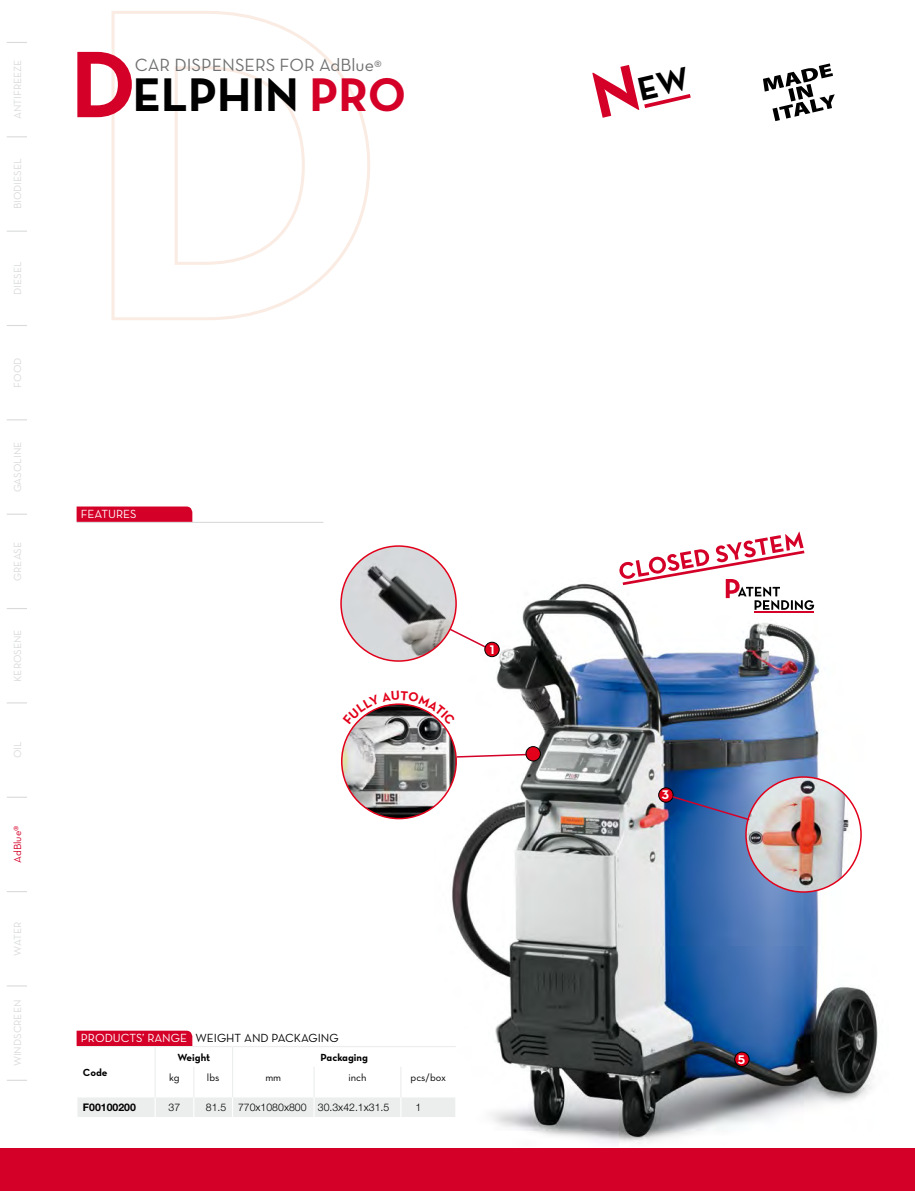
<style>
.page{position:relative;width:915px;height:1191px;background:#fff}
.page>*{position:absolute;margin:0;border:0;box-sizing:border-box;transform-origin:0 0}
.t1{font:48px "Neutraface Text Bold Alt";color:#000}
.t2{font:18px "Neutraface Text Book Alt";color:#707172}
.t3{font:12.75px "Neutraface Text Bold Alt";color:#fff}
.t4{font:12px "Neutraface Text Book Alt";color:#000}
.t5{font:12px "Neutraface Text Book Alt";color:#fff}
.t6{font:10.5px "Neutraface Text Book Alt";color:#d9dadb}
.t7{font:300 10.5px "Helvetica Neue LT Std";color:#000}
.t8{font:10.5px "Neutraface Text Bold Alt";color:#000}
.t9{font:10.5px "Neutraface Text Book Alt";color:#000}
.t10{font:700 10.5px "Helvetica Neue LT Std";color:#000}
.t11{font:10.5px "Neutraface Text Book Alt";color:#d40028}
.s1{font-size:96px;color:#d40028}
.s2{color:#d40028}
.s3{font-size:15px}
.s4{color:#fff}
</style>
<div class="page">
<div style="left:0;top:1148px;width:914px;height:43px;background:#d40028"></div>
<svg style="left:763px;top:63px;width:72px;height:59px"></svg>
<img style="left:434px;top:577px;width:444px;height:566px">
<svg style="left:7px;top:1079px;width:20px;height:1px"></svg>
<svg style="left:7px;top:985px;width:20px;height:1px"></svg>
<svg style="left:7px;top:891px;width:20px;height:1px"></svg>
<hr style="left:7px;top:796px;width:20px;height:2px;background:#d9dadb">
<svg style="left:7px;top:702px;width:20px;height:1px"></svg>
<svg style="left:7px;top:608px;width:20px;height:1px"></svg>
<hr style="left:7px;top:513px;width:20px;height:2px;background:#d9dadb">
<svg style="left:7px;top:419px;width:20px;height:1px"></svg>
<svg style="left:7px;top:325px;width:20px;height:1px"></svg>
<svg style="left:7px;top:231px;width:20px;height:1px"></svg>
<svg style="left:7px;top:136px;width:20px;height:1px"></svg>
<svg style="left:7px;top:42px;width:20px;height:1px"></svg>
<svg style="left:111px;top:11px;width:259px;height:309px"></svg>
<hr style="left:77px;top:522px;width:246px;height:1px;background:#d9dadb">
<svg style="left:77px;top:506px;width:115px;height:16px;background:#d50b31"></svg>
<hr style="left:754px;top:611px;width:59px;height:2px;background:#d40028">
<svg style="left:618px;top:531px;width:196px;height:79px"></svg>
<div style="left:658px;top:788px;width:14px;height:14px;background:#e2001a;border-radius:50%"></div>
<div style="left:658px;top:787px;width:15px;height:15px;border:1px solid #000;border-radius:50%"></div>
<hr style="left:155px;top:1046px;width:39px;height:1px;background:#eceded">
<hr style="left:194px;top:1046px;width:38px;height:1px;background:#eceded">
<hr style="left:232px;top:1046px;width:82px;height:1px;background:#eceded">
<hr style="left:314px;top:1046px;width:87px;height:1px;background:#eceded">
<hr style="left:401px;top:1046px;width:54px;height:1px;background:#eceded">
<hr style="left:313px;top:1066px;width:1px;height:31px;background:#eceded">
<hr style="left:400px;top:1066px;width:1px;height:31px;background:#eceded">
<svg style="left:232px;top:1047px;width:1px;height:19px"></svg>
<hr style="left:154px;top:1066px;width:2px;height:31px;background:#eceded">
<hr style="left:193px;top:1066px;width:1px;height:31px;background:#eceded">
<hr style="left:232px;top:1066px;width:1px;height:31px;background:#eceded">
<div style="left:77px;top:1097px;width:379px;height:20px;background:#eceded"></div>
<svg style="left:77px;top:1030px;width:115px;height:36px"></svg>
<img style="left:341px;top:704px;width:115px;height:114px;border-radius:57px">
<img style="left:341px;top:546px;width:115px;height:115px;border-radius:57px">
<div style="left:340px;top:545px;width:116px;height:117px;border:2px solid #e2001a;border-radius:50%"></div>
<img style="left:745px;top:777px;width:115px;height:115px;border-radius:57px">
<div style="left:745px;top:776px;width:116px;height:116px;border:2px solid #e2001a;border-radius:50%"></div>
<div style="left:734px;top:1052px;width:14px;height:14px;background:#e2001a;border-radius:50%"></div>
<div style="left:734px;top:1051px;width:15px;height:15px;border:1px solid #000;border-radius:50%"></div>
<svg style="left:448px;top:627px;width:39px;height:22px"></svg>
<svg style="left:670px;top:795px;width:80px;height:26px;background:#395c9f"></svg>
<svg style="left:455px;top:753px;width:71px;height:5px"></svg>
<div style="left:484px;top:642px;width:15px;height:14px;background:#e2001a;border-radius:50%"></div>
<div style="left:484px;top:642px;width:15px;height:15px;border:1px solid #000;border-radius:50%"></div>
<div style="left:525px;top:746px;width:15px;height:15px;background:#e2001a;border-radius:50%"></div>
<div style="left:525px;top:746px;width:15px;height:15px;border:1px solid #000;border-radius:50%"></div>
<svg style="left:644px;top:94px;width:46px;height:14px"></svg>
<svg style="left:354px;top:691px;width:101px;height:34px"></svg>
<h1 class="t1" style="left:70px;top:64px;width:337px"><span class="s1">D</span>ELPHIN <span class="s2">PRO</span></h1>
<p class="t6" style="left:11px;top:119px;width:61px;rotate:-90deg">ANTIFREEZE</p>
<h2 class="t2" style="left:135px;top:53px;width:248px">CAR DISPENSERS FOR AdBlue<span class="s3">®</span></h2>
<p class="t6" style="left:11px;top:209px;width:52px;rotate:-90deg">BIODIESEL</p>
<p class="t6" style="left:11px;top:295px;width:35px;rotate:-90deg">DIESEL</p>
<p class="t6" style="left:11px;top:387px;width:31px;rotate:-90deg">FOOD</p>
<p class="t6" style="left:11px;top:492px;width:52px;rotate:-90deg">GASOLINE</p>
<p class="t6" style="left:11px;top:581px;width:40px;rotate:-90deg">GREASE</p>
<p class="t6" style="left:11px;top:682px;width:54px;rotate:-90deg">KEROSENE</p>
<p class="t6" style="left:11px;top:758px;width:18px;rotate:-90deg">OIL</p>
<p class="t11" style="left:11px;top:863px;width:39px;rotate:-90deg">AdBlue®</p>
<p class="t6" style="left:11px;top:955px;width:35px;rotate:-90deg">WATER</p>
<p class="t6" style="left:11px;top:1066px;width:68px;rotate:-90deg">WINDSCREEN</p>
<p class="t5" style="left:81px;top:506px;width:57px">FEATURES</p>
<p class="t4" style="left:81px;top:1030px;width:259px"><span class="s4">PRODUCTS’ RANGE</span> WEIGHT AND PACKAGING</p>
<p class="t8" style="left:83px;top:1065px;width:26px">Code</p>
<p class="t8" style="left:177px;top:1050px;width:34px">Weight</p>
<p class="t8" style="left:320px;top:1050px;width:49px">Packaging</p>
<p class="t9" style="left:169px;top:1070px;width:12px">kg</p>
<p class="t9" style="left:207px;top:1070px;width:14px">lbs</p>
<p class="t9" style="left:265px;top:1070px;width:17px">mm</p>
<p class="t9" style="left:348px;top:1070px;width:20px">inch</p>
<p class="t9" style="left:410px;top:1070px;width:37px">pcs/box</p>
<p class="t10" style="left:83px;top:1100px;width:54px">F00100200</p>
<p class="t7" style="left:168px;top:1100px;width:13px">37</p>
<p class="t7" style="left:206px;top:1100px;width:185px">81.5 770x1080x800 30.3x42.1x31.5</p>
<p class="t7" style="left:415px;top:1100px;width:7px">1</p>
<p class="t3" style="left:489px;top:641px;width:6px">1</p>
<p class="t3" style="left:661px;top:786px;width:9px">3</p>
<p class="t3" style="left:737px;top:1051px;width:9px">5</p>
</div>
